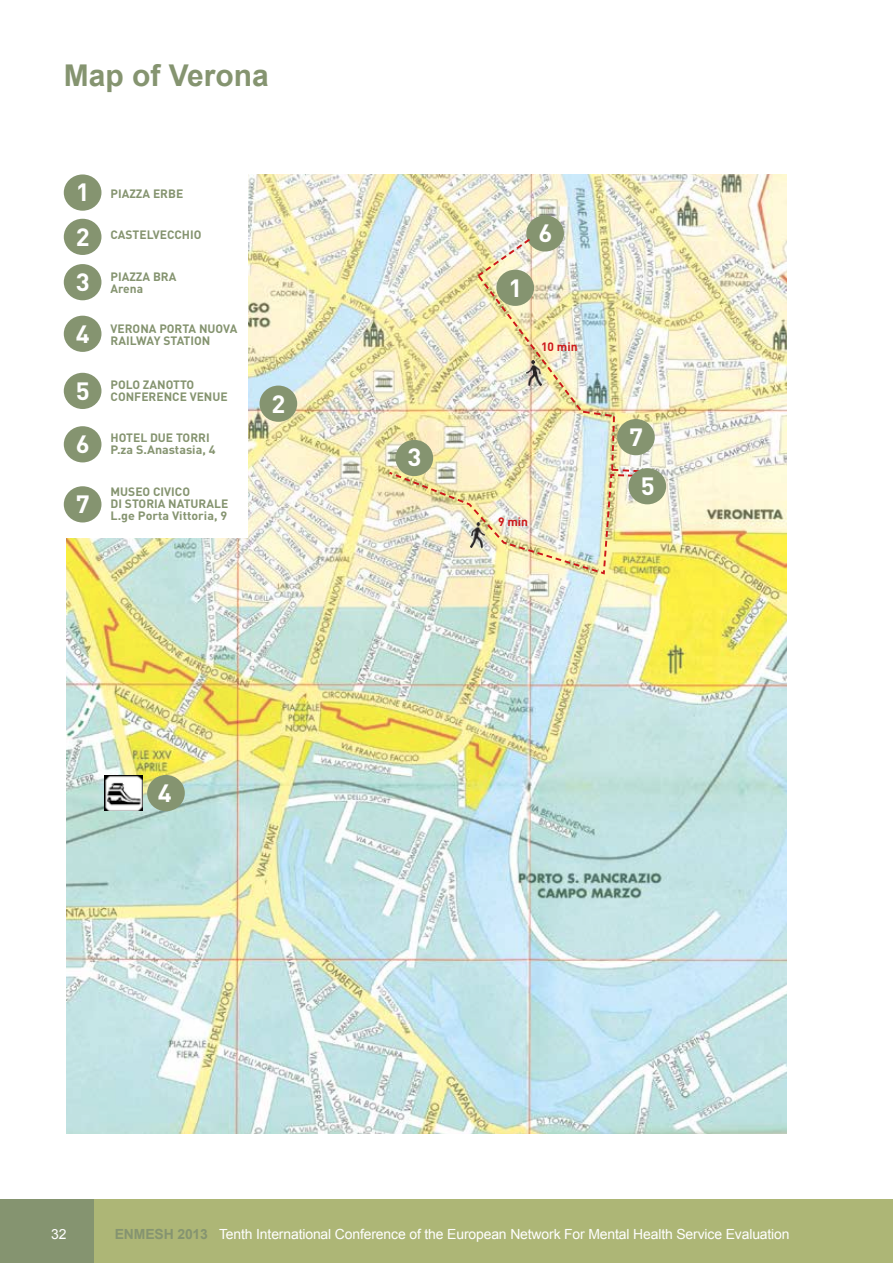
<style>
.page{position:relative;width:893px;height:1263px;background:#fff}
.page>*{position:absolute;margin:0;border:0;box-sizing:border-box;transform-origin:0 0}
.t1{font:700 30px "Arial";color:#859470}
.t2{font:700 24.75px/44.8px "DIN";color:#fff;text-align:justify;scale:1.04 1}
.t3{font:13.95px "Arial";letter-spacing:-.01em;color:#fff}
.t4{font:700 12px/12px "DIN";color:#859470}
.t5{font:700 12px "DIN";color:#cd171a}
.t6{font:700 12px "DIN";color:#fff;scale:1.04 1}
.s1{font-weight:700;color:#859470}
</style>
<div class="page">
<div style="left:0;top:1199px;width:893px;height:64px;background:#adb676"></div>
<div style="left:0;top:1199px;width:94px;height:64px;background:#859470"></div>
<img style="left:67px;top:174px;width:720px;height:960px">
<div style="left:0;top:159px;width:248px;height:378px;background:#fff"></div>
<div style="left:260px;top:386px;width:37px;height:36px;background:#859470;border-radius:50%"></div>
<svg style="left:617px;top:419px;width:38px;height:36px"></svg>
<div style="left:147px;top:775px;width:38px;height:36px;background:#859470;border-radius:50%"></div>
<img style="left:105px;top:775px;width:38px;height:36px">
<div style="left:64px;top:174px;width:37px;height:37px;background:#859470;border-radius:50%"></div>
<div style="left:64px;top:219px;width:37px;height:36px;background:#859470;border-radius:50%"></div>
<div style="left:64px;top:264px;width:37px;height:36px;background:#859470;border-radius:50%"></div>
<div style="left:64px;top:316px;width:37px;height:36px;background:#859470;border-radius:50%"></div>
<div style="left:64px;top:373px;width:37px;height:36px;background:#859470;border-radius:50%"></div>
<div style="left:64px;top:426px;width:37px;height:36px;background:#859470;border-radius:50%"></div>
<div style="left:64px;top:486px;width:37px;height:36px;background:#859470;border-radius:50%"></div>
<div style="left:526px;top:215px;width:38px;height:37px;background:#859470;border-radius:50%"></div>
<img style="left:387px;top:237px;width:266px;height:339px">
<div style="left:395px;top:440px;width:38px;height:36px;background:#859470;border-radius:50%"></div>
<div style="left:628px;top:468px;width:38px;height:36px;background:#859470;border-radius:50%"></div>
<h1 class="t1" style="left:64px;top:55px;width:207px">Map of Verona</h1>
<h2 class="t2" style="left:76px;top:169px;width:15px">1<br>2<br>3</h2>
<h2 class="t2" style="left:76px;top:310px;width:15px">4</h2>
<h2 class="t2" style="left:76px;top:363px;width:15px;line-height:53.4px">5<br>6</h2>
<h2 class="t2" style="left:76px;top:481px;width:15px">7</h2>
<p class="t4" style="left:111px;top:187px;width:74px">PIAZZA ERBE</p>
<p class="t4" style="left:111px;top:229px;width:92px">CASTELVECCHIO</p>
<p class="t4" style="left:111px;top:270px;width:67px">PIAZZA BRA<br>Arena</p>
<p class="t4" style="left:111px;top:322px;width:128px">VERONA PORTA NUOVA<br>RAILWAY STATION</p>
<p class="t4" style="left:111px;top:378px;width:119px">POLO ZANOTTO<br>CONFERENCE VENUE</p>
<p class="t4" style="left:111px;top:432px;width:106px">HOTEL DUE TORRI<br>P.za S.Anastasia, 4</p>
<p class="t4" style="left:111px;top:485px;width:119px">MUSEO CIVICO<br>DI STORIA NATURALE<br>L.ge Porta Vittoria, 9</p>
<h2 class="t2" style="left:272px;top:380px;width:15px">2</h2>
<p class="t6" style="left:273px;top:508px;width:5px">,</p>
<h2 class="t2" style="left:158px;top:769px;width:15px">4</h2>
<h2 class="t2" style="left:407px;top:433px;width:15px">3</h2>
<h2 class="t2" style="left:508px;top:264px;width:15px">1</h2>
<h2 class="t2" style="left:538px;top:210px;width:15px">6</h2>
<p class="t5" style="left:541px;top:339px;width:38px">10 min</p>
<p class="t5" style="left:498px;top:514px;width:31px">9 min</p>
<h2 class="t2" style="left:629px;top:413px;width:15px">7</h2>
<h2 class="t2" style="left:641px;top:463px;width:15px">5</h2>
<p class="t3" style="left:51px;top:1225px;width:17px">32</p>
<p class="t3" style="left:115px;top:1225px;width:676px"><span class="s1">ENMESH 2013</span> Tenth International Conference of the European Network For Mental Health Service Evaluation</p>
</div>
